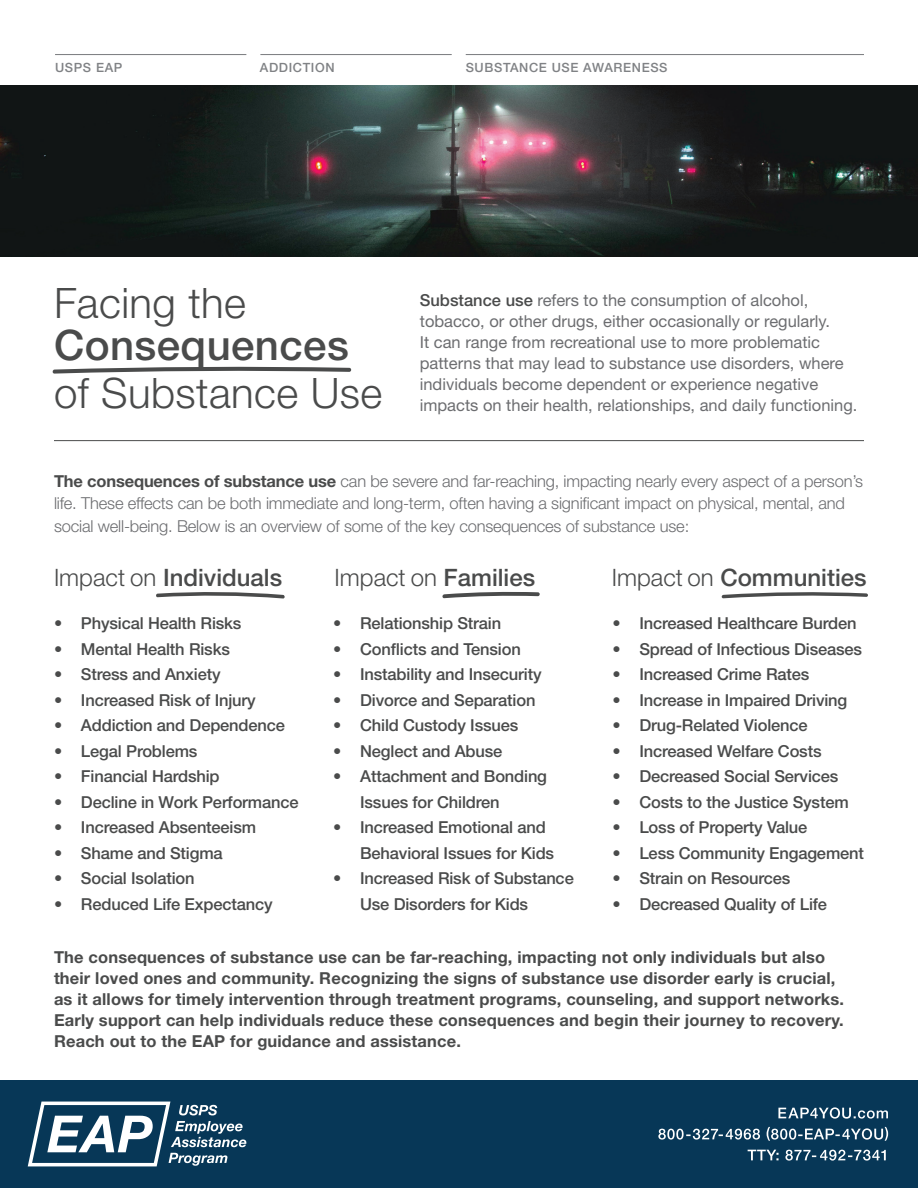
<style>
.page{position:relative;width:918px;height:1188px;background:#fff}
.page>*{position:absolute;margin:0;border:0;box-sizing:border-box;transform-origin:0 0}
.t1{font:300 42px "Helvetica Neue LT Std";letter-spacing:.01em;color:#4a4b4b}
.t2{font:500 42px "Helvetica Neue LT Std";letter-spacing:.01em;color:#4a4b4b}
.t3{font:500 24px "Helvetica Neue LT Std";color:#4a4b4b}
.t4{font:300 24px "Helvetica Neue LT Std";color:#4a4b4b}
.t5{font:500 16.5px/25.5px "Helvetica Neue LT Std";letter-spacing:-.01em;color:#4a4b4b}
.t6{font:700 16.5px/21px "Helvetica Neue LT Std";letter-spacing:.01em;color:#4a4b4b}
.t7{font:16.5px/21px "Helvetica Neue LT Std";color:#6c6d70}
.t8{font:300 16.5px/22.5px "Helvetica Neue LT Std";letter-spacing:-.01em;color:#6c6d70}
.t9{font:500 12.75px "Helvetica Neue LT Std";letter-spacing:.05em;color:#808285}
.s1{font-weight:500;color:#4a4b4b}
.s2{font-weight:700;color:#4a4b4b}
.s3{font-weight:300}
.s4{font-weight:500}
</style>
<div class="page">
<div style="left:0;top:1080px;width:918px;height:108px;background:#073757"></div>
<svg style="left:28px;top:1102px;width:218px;height:64px"></svg>
<svg style="left:748px;top:1150px;width:138px;height:11px"></svg>
<svg style="left:658px;top:1127px;width:230px;height:14px"></svg>
<svg style="left:778px;top:1107px;width:110px;height:12px"></svg>
<svg style="left:52px;top:366px;width:300px;height:8px"></svg>
<img style="left:0;top:85px;width:918px;height:171px">
<hr style="left:55px;top:54px;width:191px;height:1px;background:#808285">
<hr style="left:260px;top:54px;width:192px;height:1px;background:#808285">
<hr style="left:466px;top:54px;width:398px;height:1px;background:#808285">
<hr style="left:54px;top:440px;width:810px;height:1px;background:#4a4b4b">
<svg style="left:721px;top:592px;width:147px;height:6px"></svg>
<svg style="left:156px;top:592px;width:129px;height:7px"></svg>
<svg style="left:442px;top:591px;width:98px;height:7px"></svg>
<p class="t9" style="left:55px;top:60px;width:69px">USPS EAP</p>
<p class="t9" style="left:260px;top:60px;width:76px">ADDICTION</p>
<p class="t9" style="left:466px;top:60px;width:203px">SUBSTANCE USE AWARENESS</p>
<h1 class="t1" style="left:54px;top:277px;width:194px">Facing the</h1>
<h1 class="t2" style="left:54px;top:320px;width:296px">Consequences</h1>
<h1 class="t1" style="left:54px;top:367px;width:330px">of Substance Use</h1>
<p class="t7" style="left:420px;top:289px;width:439px"><span class="s1">Substance use</span> refers to the consumption of alcohol, tobacco, or other drugs, either occasionally or regularly.<br>It can range from recreational use to more problematic patterns that may lead to substance use disorders, where individuals become dependent or experience negative impacts on their health, relationships, and daily functioning.</p>
<p class="t8" style="left:54px;top:469px;width:810px"><span class="s2">The consequences of substance use</span> can be severe and far-reaching, impacting nearly every aspect of a person’s life. These effects can be both immediate and long-term, often having a significant impact on physical, mental, and social well-being. Below is an overview of some of the key consequences of substance use:</p>
<h2 class="t3" style="left:54px;top:563px;width:230px"><span class="s3">Impact on</span> Individuals</h2>
<p class="t5" style="left:54px;top:611px;width:189px">• Physical Health Risks</p>
<p class="t5" style="left:54px;top:636px;width:177px">• Mental Health Risks</p>
<p class="t5" style="left:54px;top:662px;width:168px">• Stress and Anxiety</p>
<p class="t5" style="left:54px;top:687px;width:203px">• Increased Risk of Injury</p>
<p class="t5" style="left:54px;top:713px;width:233px">• Addiction and Dependence</p>
<p class="t5" style="left:54px;top:738px;width:145px">• Legal Problems</p>
<p class="t5" style="left:54px;top:764px;width:167px">• Financial Hardship</p>
<p class="t5" style="left:54px;top:789px;width:246px">• Decline in Work Performance</p>
<p class="t5" style="left:54px;top:814px;width:204px">• Increased Absenteeism</p>
<p class="t5" style="left:54px;top:840px;width:170px">• Shame and Stigma</p>
<p class="t5" style="left:54px;top:865px;width:142px">• Social Isolation</p>
<p class="t5" style="left:54px;top:891px;width:220px">• Reduced Life Expectancy</p>
<h2 class="t4" style="left:335px;top:563px;width:202px">Impact on <span class="s4">Families</span></h2>
<h2 class="t3" style="left:612px;top:563px;width:256px"><span class="s3">Impact on</span> Communities</h2>
<p class="t5" style="left:333px;top:610px;width:169px">• Relationship Strain</p>
<p class="t5" style="left:333px;top:636px;width:189px">• Conflicts and Tension</p>
<p class="t5" style="left:333px;top:661px;width:210px">• Instability and Insecurity</p>
<p class="t5" style="left:333px;top:687px;width:204px">• Divorce and Separation</p>
<p class="t5" style="left:333px;top:712px;width:187px">• Child Custody Issues</p>
<p class="t5" style="left:333px;top:738px;width:171px">• Neglect and Abuse</p>
<p class="t5" style="left:360px;top:763px;width:188px;text-indent:-27px">• Attachment and Bonding<br>Issues for Children</p>
<p class="t5" style="left:360px;top:814px;width:195px;text-indent:-27px">• Increased Emotional and<br>Behavioral Issues for Kids</p>
<p class="t5" style="left:360px;top:865px;width:215px;text-indent:-27px">• Increased Risk of Substance<br>Use Disorders for Kids</p>
<p class="t5" style="left:612px;top:610px;width:246px">• Increased Healthcare Burden</p>
<p class="t5" style="left:612px;top:636px;width:251px">• Spread of Infectious Diseases</p>
<p class="t5" style="left:612px;top:661px;width:199px">• Increased Crime Rates</p>
<p class="t5" style="left:612px;top:687px;width:237px">• Increase in Impaired Driving</p>
<p class="t5" style="left:612px;top:712px;width:197px">• Drug-Related Violence</p>
<p class="t5" style="left:612px;top:738px;width:211px">• Increased Welfare Costs</p>
<p class="t5" style="left:612px;top:763px;width:228px">• Decreased Social Services</p>
<p class="t5" style="left:612px;top:789px;width:238px">• Costs to the Justice System</p>
<p class="t5" style="left:612px;top:814px;width:197px">• Loss of Property Value</p>
<p class="t5" style="left:612px;top:840px;width:253px">• Less Community Engagement</p>
<p class="t5" style="left:612px;top:865px;width:180px">• Strain on Resources</p>
<p class="t5" style="left:612px;top:891px;width:216px">• Decreased Quality of Life</p>
<p class="t6" style="left:54px;top:946px;width:792px">The consequences of substance use can be far-reaching, impacting not only individuals but also their loved ones and community. Recognizing the signs of substance use disorder early is crucial, as it allows for timely intervention through treatment programs, counseling, and support networks.<br>Early support can help individuals reduce these consequences and begin their journey to recovery.<br>Reach out to the EAP for guidance and assistance.</p>
</div>
